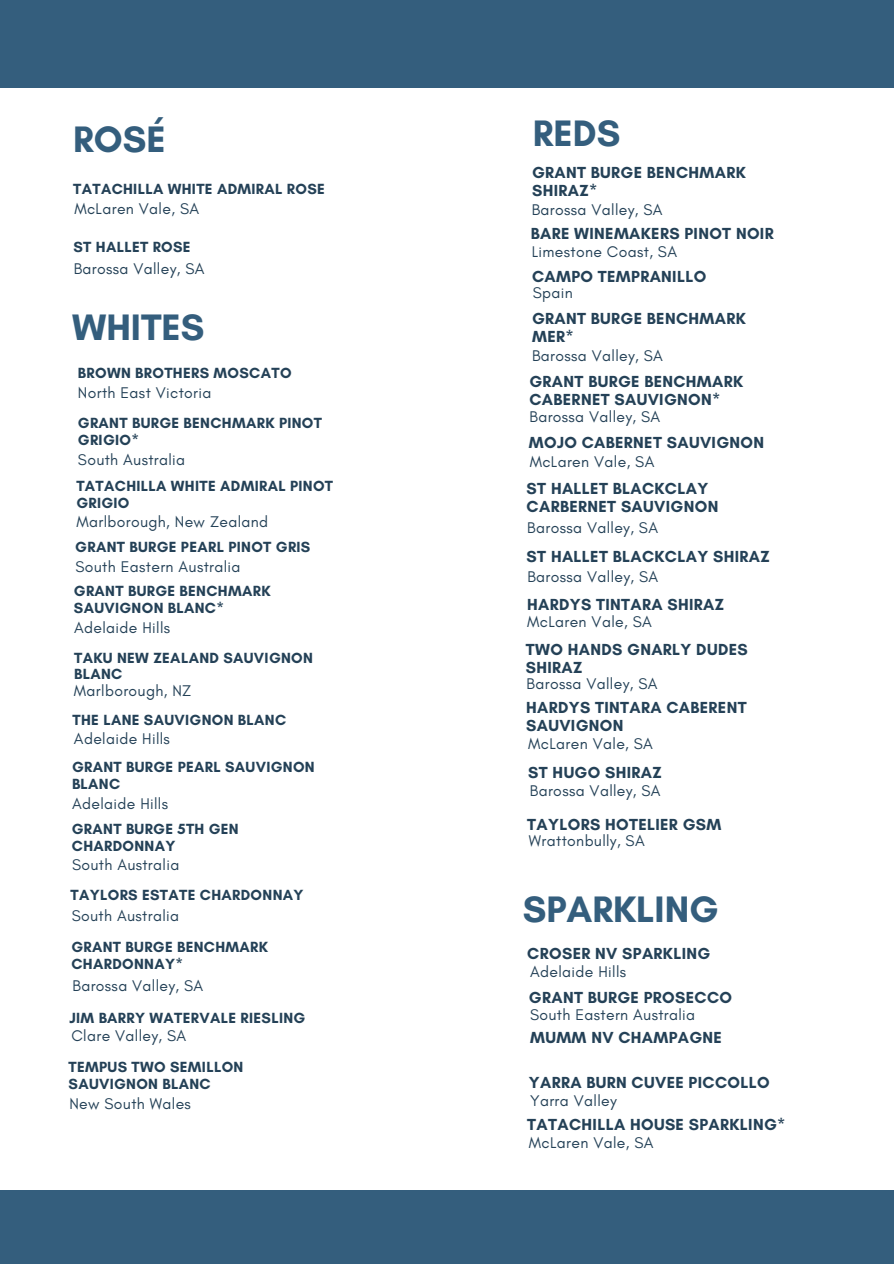
<style>
.page{position:relative;width:894px;height:1264px;background:#fff}
.page>*{position:absolute;margin:0;border:0;box-sizing:border-box;transform-origin:0 0}
.t1{font:700 37.5px "Glacial Indifference";color:#345e7d}
.t2{font:700 16.35px/18px "Glacial Indifference";letter-spacing:.02em;color:#244157}
.t3{font:15.75px "Glacial Indifference";letter-spacing:.02em;color:#244157}
.t4{font:700 15px/16.8px "Glacial Indifference";letter-spacing:.02em;color:#244157}
</style>
<div class="page">
<div style="left:0;top:0;width:893px;height:88px;background:#345e7d"></div>
<div style="left:0;top:1189px;width:893px;height:74px;background:#345e7d"></div>
<p class="t1" style="left:73px;top:116px;width:94px">ROSÉ</p>
<p class="t4" style="left:73px;top:180px;width:253px">TATACHILLA WHITE ADMIRAL ROSE</p>
<p class="t3" style="left:74px;top:198px;width:126px">McLaren Vale, SA</p>
<p class="t4" style="left:73px;top:238px;width:119px">ST HALLET ROSE</p>
<p class="t3" style="left:74px;top:259px;width:132px">Barossa Valley, SA</p>
<p class="t1" style="left:72px;top:305px;width:134px">WHITES</p>
<p class="t4" style="left:78px;top:364px;width:215px">BROWN BROTHERS MOSCATO</p>
<p class="t3" style="left:78px;top:383px;width:135px">North East Victoria</p>
<p class="t4" style="left:78px;top:415px;width:245px">GRANT BURGE BENCHMARK PINOT<br>GRIGIO*</p>
<p class="t3" style="left:78px;top:450px;width:109px">South Australia</p>
<p class="t4" style="left:76px;top:477px;width:258px">TATACHILLA WHITE ADMIRAL PINOT<br>GRIGIO</p>
<p class="t4" style="left:75px;top:539px;width:236px">GRANT BURGE PEARL PINOT GRIS</p>
<p class="t4" style="left:74px;top:582px;width:198px">GRANT BURGE BENCHMARK<br>SAUVIGNON BLANC*</p>
<p class="t3" style="left:76px;top:511px;width:193px">Marlborough, New Zealand</p>
<p class="t3" style="left:75px;top:556px;width:166px">South Eastern Australia</p>
<p class="t3" style="left:74px;top:618px;width:97px">Adelaide Hills</p>
<p class="t4" style="left:74px;top:649px;width:240px">TAKU NEW ZEALAND SAUVIGNON<br>BLANC</p>
<p class="t3" style="left:74px;top:681px;width:119px">Marlborough, NZ</p>
<p class="t4" style="left:72px;top:711px;width:215px">THE LANE SAUVIGNON BLANC</p>
<p class="t4" style="left:72px;top:758px;width:244px">GRANT BURGE PEARL SAUVIGNON<br>BLANC</p>
<p class="t3" style="left:74px;top:729px;width:97px">Adelaide Hills</p>
<p class="t3" style="left:72px;top:793px;width:97px">Adelaide Hills</p>
<p class="t4" style="left:72px;top:820px;width:168px">GRANT BURGE 5TH GEN<br>CHARDONNAY</p>
<p class="t4" style="left:70px;top:886px;width:234px">TAYLORS ESTATE CHARDONNAY</p>
<p class="t3" style="left:72px;top:855px;width:109px">South Australia</p>
<p class="t3" style="left:72px;top:906px;width:109px">South Australia</p>
<p class="t4" style="left:71px;top:938px;width:198px">GRANT BURGE BENCHMARK<br>CHARDONNAY*</p>
<p class="t3" style="left:72px;top:975px;width:132px">Barossa Valley, SA</p>
<p class="t4" style="left:69px;top:1009px;width:237px">JIM BARRY WATERVALE RIESLING</p>
<p class="t4" style="left:68px;top:1058px;width:176px">TEMPUS TWO SEMILLON<br>SAUVIGNON BLANC</p>
<p class="t3" style="left:71px;top:1026px;width:116px">Clare Valley, SA</p>
<p class="t3" style="left:69px;top:1094px;width:123px">New South Wales</p>
<p class="t1" style="left:532px;top:110px;width:89px">REDS</p>
<p class="t2" style="left:532px;top:164px;width:215px">GRANT BURGE BENCHMARK<br>SHIRAZ*</p>
<p class="t3" style="left:531px;top:200px;width:132px">Barossa Valley, SA</p>
<p class="t2" style="left:530px;top:224px;width:244px">BARE WINEMAKERS PINOT NOIR</p>
<p class="t3" style="left:531px;top:241px;width:147px">Limestone Coast, SA</p>
<p class="t2" style="left:532px;top:268px;width:176px">CAMPO TEMPRANILLO</p>
<p class="t3" style="left:532px;top:283px;width:42px">Spain</p>
<p class="t2" style="left:532px;top:309px;width:215px">GRANT BURGE BENCHMARK<br>MER*</p>
<p class="t3" style="left:532px;top:346px;width:132px">Barossa Valley, SA</p>
<p class="t2" style="left:529px;top:372px;width:215px">GRANT BURGE BENCHMARK<br>CABERNET SAUVIGNON*</p>
<p class="t3" style="left:529px;top:407px;width:132px">Barossa Valley, SA</p>
<p class="t2" style="left:529px;top:433px;width:236px">MOJO CABERNET SAUVIGNON</p>
<p class="t3" style="left:529px;top:452px;width:126px">McLaren Vale, SA</p>
<p class="t2" style="left:526px;top:479px;width:193px">ST HALLET BLACKCLAY<br>CARBERNET SAUVIGNON</p>
<p class="t3" style="left:527px;top:518px;width:132px">Barossa Valley, SA</p>
<p class="t2" style="left:526px;top:547px;width:244px">ST HALLET BLACKCLAY SHIRAZ</p>
<p class="t3" style="left:527px;top:566px;width:132px">Barossa Valley, SA</p>
<p class="t2" style="left:527px;top:595px;width:198px">HARDYS TINTARA SHIRAZ</p>
<p class="t3" style="left:527px;top:612px;width:126px">McLaren Vale, SA</p>
<p class="t2" style="left:525px;top:639px;width:223px">TWO HANDS GNARLY DUDES<br>SHIRAZ</p>
<p class="t3" style="left:526px;top:674px;width:132px">Barossa Valley, SA</p>
<p class="t2" style="left:526px;top:698px;width:222px">HARDYS TINTARA CABERENT<br>SAUVIGNON</p>
<p class="t2" style="left:528px;top:763px;width:135px">ST HUGO SHIRAZ</p>
<p class="t3" style="left:528px;top:734px;width:126px">McLaren Vale, SA</p>
<p class="t3" style="left:529px;top:781px;width:132px">Barossa Valley, SA</p>
<p class="t2" style="left:527px;top:814px;width:195px">TAYLORS HOTELIER GSM</p>
<p class="t3" style="left:529px;top:831px;width:117px">Wrattonbully, SA</p>
<p class="t1" style="left:522px;top:886px;width:197px">SPARKLING</p>
<p class="t2" style="left:527px;top:944px;width:184px">CROSER NV SPARKLING</p>
<p class="t2" style="left:529px;top:987px;width:204px">GRANT BURGE PROSECCO</p>
<p class="t2" style="left:530px;top:1028px;width:193px">MUMM NV CHAMPAGNE</p>
<p class="t2" style="left:529px;top:1072px;width:242px">YARRA BURN CUVEE PICCOLLO</p>
<p class="t2" style="left:527px;top:1115px;width:259px">TATACHILLA HOUSE SPARKLING*</p>
<p class="t3" style="left:530px;top:961px;width:97px">Adelaide Hills</p>
<p class="t3" style="left:530px;top:1004px;width:166px">South Eastern Australia</p>
<p class="t3" style="left:530px;top:1090px;width:88px">Yarra Valley</p>
<p class="t3" style="left:529px;top:1132px;width:126px">McLaren Vale, SA</p>
</div>
